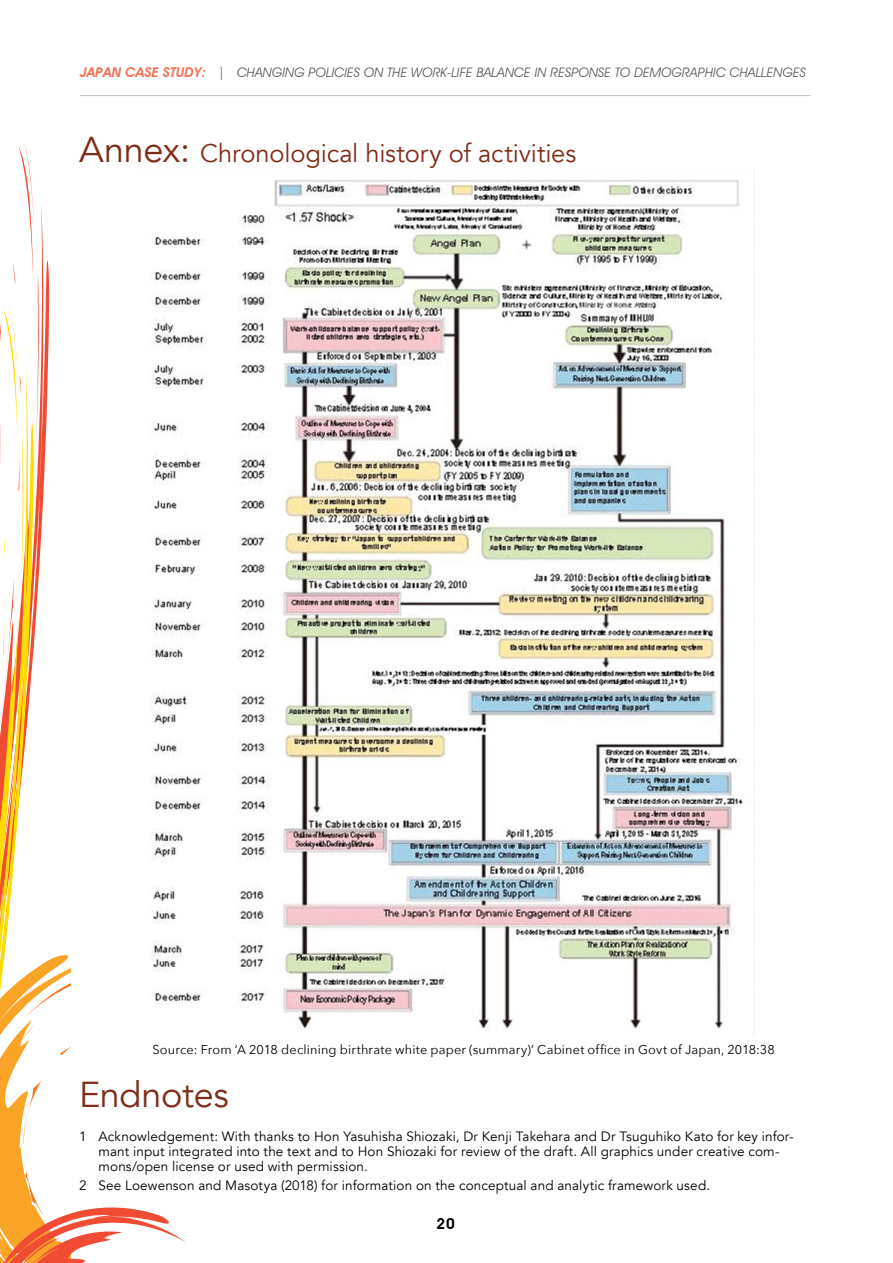
<style>
.page{position:relative;width:893px;height:1263px;background:#fff}
.page>*{position:absolute;margin:0;border:0;box-sizing:border-box;transform-origin:0 0}
.t1{font:36px "Avenir";letter-spacing:-.01em;color:#7f2c19}
.t2{font:25.5px "Avenir";letter-spacing:-.005em;color:#7f2c19}
.t3{font:600 15px "Avant Garde IT Cby BT";color:#000}
.t4{font:13.5px/15px "Avenir";letter-spacing:.01em;color:#000}
.t5{font:italic 13.05px "Avant Garde IT Cby BT";letter-spacing:.01em;color:#58595b}
.t6{font:12.75px "Avenir Next";letter-spacing:.01em;color:#000}
.s1{font-weight:600;font-size:13.5px;color:#f37354}
.s2{font-style:normal;font-size:13.5px}
.s3{font-size:36px}
</style>
<div class="page">
<hr style="left:80px;top:95px;width:730px;height:1px;background:#bcbec0">
<svg style="left:0;top:143px;width:186px;height:1120px"></svg>
<img style="left:138px;top:169px;width:605px;height:865px">
<p class="t5" style="left:80px;top:65px;width:727px"><span class="s1">JAPAN CASE STUDY:</span> <span class="s2">|</span> CHANGING POLICIES ON THE WORK-LIFE BALANCE IN RESPONSE TO DEMOGRAPHIC CHALLENGES</p>
<h2 class="t2" style="left:79px;top:138px;width:499px"><span class="s3">Annex:</span> Chronological history of activities</h2>
<p class="t6" style="left:153px;top:1039px;width:624px">Source: From ‘A 2018 declining birthrate white paper (summary)’ Cabinet office in Govt of Japan, 2018:38</p>
<h1 class="t1" style="left:79px;top:1073px;width:151px">Endnotes</h1>
<p class="t4" style="left:99px;top:1129px;width:697px;text-indent:-19px">1 Acknowledgement: With thanks to Hon Yasuhisha Shiozaki, Dr Kenji Takehara and Dr Tsuguhiko Kato for key infor&shy;mant input integrated into the text and to Hon Shiozaki for review of the draft. All graphics under creative com&shy;mons/open license or used with permission.</p>
<p class="t4" style="left:79px;top:1178px;width:633px">2 See Loewenson and Masotya (2018) for information on the conceptual and analytic framework used.</p>
<p class="t3" style="left:436px;top:1214px;width:20px">20</p>
</div>
